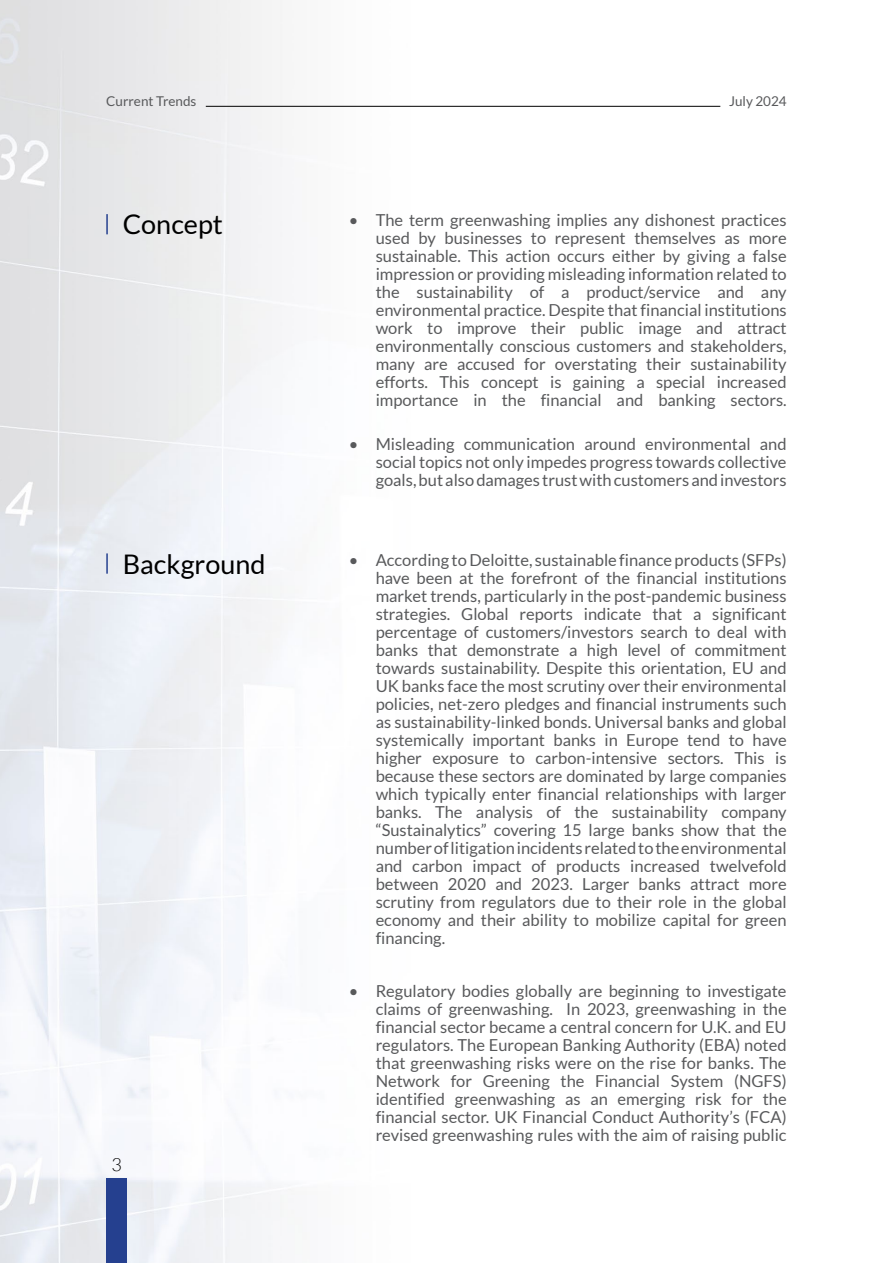
<style>
.page{position:relative;width:893px;height:1263px;background:#fff}
.page>*{position:absolute;margin:0;border:0;box-sizing:border-box;transform-origin:0 0}
.t1{font:27px "Lato";color:#000}
.t2{font:300 18px "Lato";color:#000}
.t3{font:16.5px/18px "Lato";color:#58595b;text-align:justify}
.t4{font:13.5px "Lato";color:#58595b}
</style>
<div class="page">
<img style="left:0;top:0;width:721px;height:1263px">
<hr style="left:206px;top:106px;width:514px;height:1px;background:#000">
<div style="left:106px;top:1178px;width:21px;height:85px;background:#25408f"></div>
<hr style="left:106px;top:214px;width:2px;height:20px;background:#25408f">
<hr style="left:106px;top:553px;width:2px;height:21px;background:#25408f">
<p class="t4" style="left:106px;top:94px;width:92px">Current Trends</p>
<p class="t4" style="left:729px;top:94px;width:59px">July 2024</p>
<h1 class="t1" style="left:123px;top:210px;width:102px">Concept</h1>
<h1 class="t1" style="left:123px;top:549px;width:144px">Background</h1>
<p class="t2" style="left:112px;top:1155px;width:12px">3</p>
<p class="t3" style="left:376px;top:211px;width:412px;text-indent:-27px">• The term greenwashing implies any dishonest practices used by businesses to represent themselves as more sustainable. This action occurs either by giving a false impression or providing misleading information related to the sustainability of a product/service and any environmental practice. Despite that financial institutions work to improve their public image and attract environmentally conscious customers and stakeholders, many are accused for overstating their sustainability efforts. This concept is gaining a special increased importance in the financial and banking sectors.</p>
<p class="t3" style="left:376px;top:435px;width:412px;text-indent:-27px">• Misleading communication around environmental and social topics not only impedes progress towards collective goals, but also damages trust with customers and investors</p>
<p class="t3" style="left:376px;top:551px;width:412px;text-indent:-27px">• According to Deloitte, sustainable finance products (SFPs) have been at the forefront of the financial institutions market trends, particularly in the post-pandemic business strategies. Global reports indicate that a significant percentage of customers/investors search to deal with banks that demonstrate a high level of commitment towards sustainability. Despite this orientation, EU and UK banks face the most scrutiny over their environmental policies, net-zero pledges and financial instruments such as sustainability-linked bonds. Universal banks and global systemically important banks in Europe tend to have higher exposure to carbon-intensive sectors. This is because these sectors are dominated by large companies which typically enter financial relationships with larger banks. The analysis of the sustainability company “Sustainalytics” covering 15 large banks show that the number of litigation incidents related to the environmental and carbon impact of products increased twelvefold between 2020 and 2023. Larger banks attract more scrutiny from regulators due to their role in the global economy and their ability to mobilize capital for green financing.</p>
<p class="t3" style="left:376px;top:982px;width:412px;text-indent:-27px">• Regulatory bodies globally are beginning to investigate claims of greenwashing. In 2023, greenwashing in the financial sector became a central concern for U.K. and EU regulators. The European Banking Authority (EBA) noted that greenwashing risks were on the rise for banks. The Network for Greening the Financial System (NGFS) identified greenwashing as an emerging risk for the financial sector. UK Financial Conduct Authority’s (FCA) revised greenwashing rules with the aim of raising public</p>
</div>
